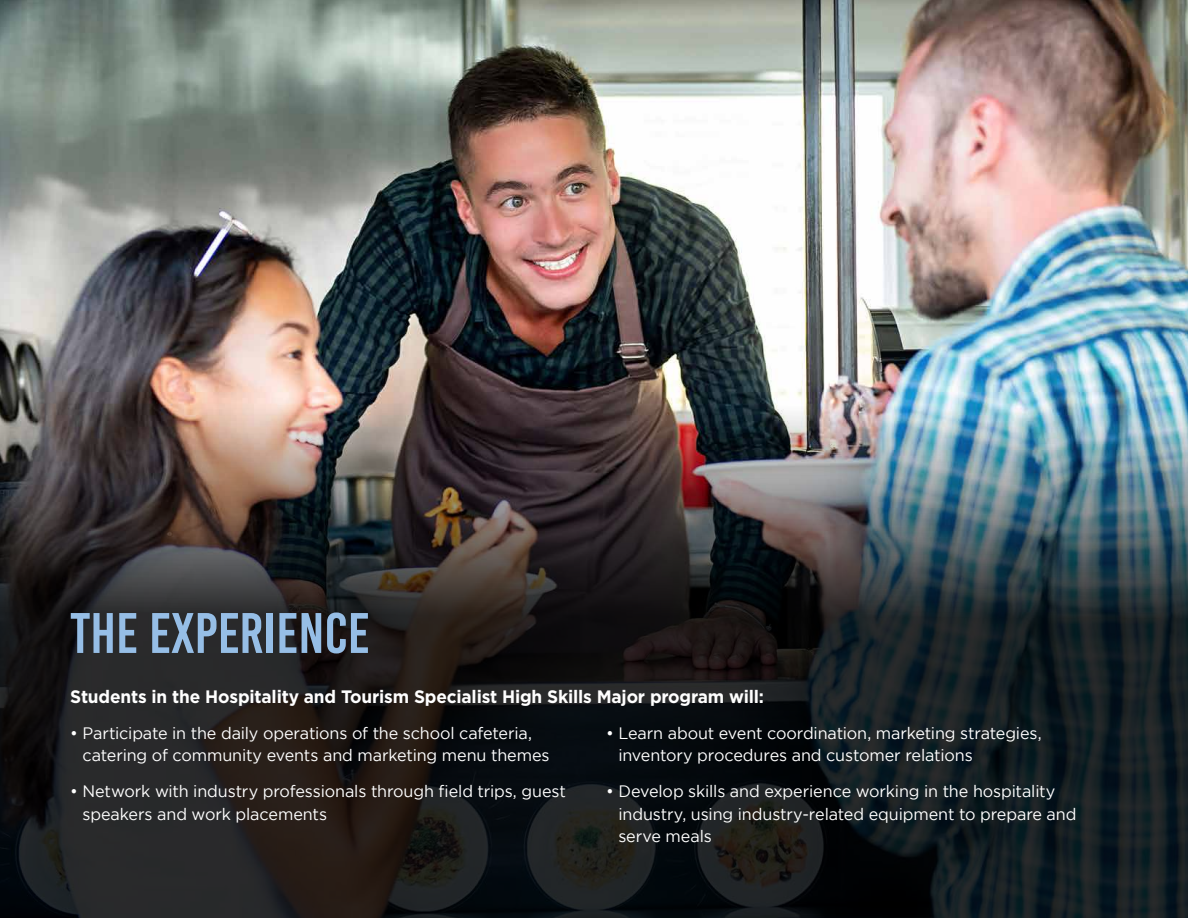
<style>
.page{position:relative;width:1188px;height:918px;background:#fff}
.page>*{position:absolute;margin:0;border:0;box-sizing:border-box;transform-origin:0 0}
.t1{font:57px "Bebas Kai";color:#96bee6}
.t2{font:700 18px "Gotham";letter-spacing:-.01em;color:#fff;scale:.96 1}
.t3{font:16.5px/22.5px "Gotham";letter-spacing:-.01em;color:#fff}
</style>
<div class="page">
<img style="left:0;top:0;width:1188px;height:918px">
<h1 class="t1" style="left:70px;top:603px;width:301px">THE EXPERIENCE</h1>
<p class="t2" style="left:70px;top:684px;width:724px">Students in the Hospitality and Tourism Specialist High Skills Major program will:</p>
<p class="t3" style="left:82px;top:721px;width:469px;text-indent:-12px">• Participate in the daily operations of the school cafeteria, catering of community events and marketing menu themes</p>
<p class="t3" style="left:82px;top:780px;width:485px;text-indent:-12px">• Network with industry professionals through field trips, guest speakers and work placements</p>
<p class="t3" style="left:618px;top:721px;width:425px;text-indent:-12px">• Learn about event coordination, marketing strategies, inventory procedures and customer relations</p>
<p class="t3" style="left:618px;top:780px;width:460px;text-indent:-12px">• Develop skills and experience working in the hospitality industry, using industry-related equipment to prepare and serve meals</p>
</div>
